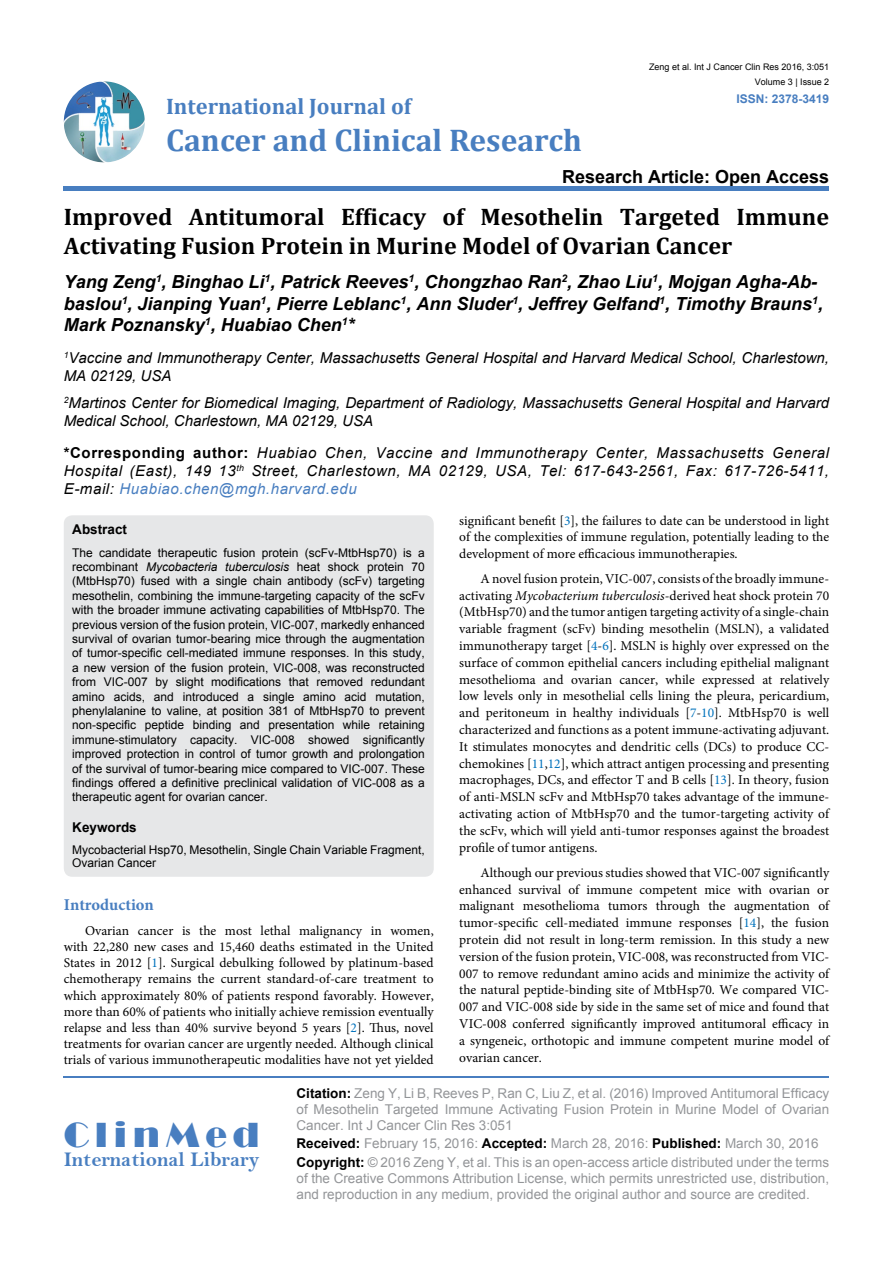
<style>
.page{position:relative;width:893px;height:1263px;background:#fff}
.page>*{position:absolute;margin:0;border:0;box-sizing:border-box;transform-origin:0 0}
.t1{font:36px "Broadway";letter-spacing:.16em;color:#487ec0}
.t2{font:700 31.5px "Cambria";color:#487ec0}
.t3{font:700 24px/28.8px "Cambria";color:#000}
.t4{font:700 22.5px "Cambria";color:#487ec0}
.t5{font:21px "Bell MT Bold";color:#487ec0}
.t6{font:italic 700 18px/21.6px "Arial";color:#000}
.t7{font:700 18px "Arial";color:#000}
.t8{font:700 16.5px "Minion Pro";color:#487ec0}
.t9{font:italic 15px/18px "Arial";color:#000}
.t10{font:13.5px/16.8px "Minion Pro";color:#000;text-align:justify}
.t11{font:13.5px/16.2px "Arial";color:#939598}
.t12{font:700 13.5px "Arial";color:#000}
.t13{font:12px/14.4px "Arial";color:#000;text-align:justify}
.t14{font:700 12px "Arial";color:#487ec0}
.t15{font:9px "Arial";color:#000}
.s1{font-weight:700;font-style:normal}
.s2{color:#487ec0}
.s3{color:#0072bc}
.s4{font-style:italic}
.s5{font-weight:700;color:#000}
</style>
<div class="page">
<img style="left:64px;top:81px;width:81px;height:81px;border-radius:41px">
<div style="left:64px;top:186px;width:765px;height:5px;background:#487ec0"></div>
<hr style="left:64px;top:1076px;width:765px;height:2px;background:#487ec0">
<div style="left:64px;top:515px;width:370px;height:362px;background:#e6e7e8;border-radius:9px"></div>
<p class="t15" style="left:649px;top:61px;width:182px">Zeng et al. Int J Cancer Clin Res 2016, 3:051</p>
<p class="t14" style="left:736px;top:90px;width:94px">ISSN: 2378-3419</p>
<p class="t15" style="left:755px;top:76px;width:76px">Volume 3 | Issue 2</p>
<h3 class="t4" style="left:166px;top:90px;width:247px">International Journal of</h3>
<h2 class="t2" style="left:166px;top:118px;width:417px">Cancer and Clinical Research</h2>
<h3 class="t7" style="left:562px;top:164px;width:269px">Research Article: Open Access</h3>
<h3 class="t3" style="left:64px;top:201px;width:767px">Improved Antitumoral Efficacy of Mesothelin Targeted Immune<br>Activating Fusion Protein in Murine Model of Ovarian Cancer</h3>
<h3 class="t6" style="left:64px;top:271px;width:761px">Yang Zeng<sup>1</sup>, Binghao Li<sup>1</sup>, Patrick Reeves<sup>1</sup>, Chongzhao Ran<sup>2</sup>, Zhao Liu<sup>1</sup>, Mojgan Agha-Ab&shy;baslou<sup>1</sup>, Jianping Yuan<sup>1</sup>, Pierre Leblanc<sup>1</sup>, Ann Sluder<sup>1</sup>, Jeffrey Gelfand<sup>1</sup>, Timothy Brauns<sup>1</sup>,<br>Mark Poznansky<sup>1</sup>, Huabiao Chen<sup>1</sup>*</h3>
<p class="t9" style="left:64px;top:349px;width:767px"><sup>1</sup>Vaccine and Immunotherapy Center, Massachusetts General Hospital and Harvard Medical School, Charlestown,<br>MA 02129, USA</p>
<p class="t9" style="left:64px;top:394px;width:767px"><sup>2</sup>Martinos Center for Biomedical Imaging, Department of Radiology, Massachusetts General Hospital and Harvard<br>Medical School, Charlestown, MA 02129, USA</p>
<p class="t9" style="left:64px;top:444px;width:767px;text-align:justify"><span class="s1">*Corresponding author:</span> Huabiao Chen, Vaccine and Immunotherapy Center, Massachusetts General Hospital (East), 149 13<sup>th</sup> Street, Charlestown, MA 02129, USA, Tel: 617-643-2561, Fax: 617-726-5411, E-mail: <span class="s2">Huabiao.chen@mgh.harvard.edu</span></p>
<p class="t10" style="left:459px;top:513px;width:371px;line-height:16.2px">significant benefit [<span class="s3">3</span>], the failures to date can be understood in light of the complexities of immune regulation, potentially leading to the development of more efficacious immunotherapies.</p>
<p class="t10" style="left:459px;top:570px;width:371px;text-indent:21px">A novel fusion protein, VIC-007, consists of the broadly immune&shy;activating <span class="s4">Mycobacterium tuberculosis</span>-derived heat shock protein 70 (MtbHsp70) and the tumor antigen targeting activity of a single-chain variable fragment (scFv) binding mesothelin (MSLN), a validated immunotherapy target [<span class="s3">4</span>-<span class="s3">6</span>]. MSLN is highly over expressed on the surface of common epithelial cancers including epithelial malignant mesothelioma and ovarian cancer, while expressed at relatively low levels only in mesothelial cells lining the pleura, pericardium, and peritoneum in healthy individuals [<span class="s3">7</span>-<span class="s3">10</span>]. MtbHsp70 is well characterized and functions as a potent immune-activating adjuvant.<br>It stimulates monocytes and dendritic cells (DCs) to produce CC&shy;chemokines [<span class="s3">11</span>,<span class="s3">12</span>], which attract antigen processing and presenting macrophages, DCs, and effector T and B cells [<span class="s3">13</span>]. In theory, fusion of anti-MSLN scFv and MtbHsp70 takes advantage of the immune&shy;activating action of MtbHsp70 and the tumor-targeting activity of the scFv, which will yield anti-tumor responses against the broadest profile of tumor antigens.</p>
<p class="t10" style="left:459px;top:864px;width:371px;text-indent:21px">Although our previous studies showed that VIC-007 significantly enhanced survival of immune competent mice with ovarian or malignant mesothelioma tumors through the augmentation of tumor-specific cell-mediated immune responses [<span class="s3">14</span>], the fusion protein did not result in long-term remission. In this study a new version of the fusion protein, VIC-008, was reconstructed from VIC-007 to remove redundant amino acids and minimize the activity of the natural peptide-binding site of MtbHsp70. We compared VIC-007 and VIC-008 side by side in the same set of mice and found that VIC-008 conferred significantly improved antitumoral efficacy in a syngeneic, orthotopic and immune competent murine model of ovarian cancer.</p>
<p class="t12" style="left:72px;top:520px;width:56px">Abstract</p>
<p class="t13" style="left:72px;top:545px;width:354px">The candidate therapeutic fusion protein (scFv-MtbHsp70) is a recombinant <span class="s4">Mycobacteria tuberculosis</span> heat shock protein 70 (MtbHsp70) fused with a single chain antibody (scFv) targeting mesothelin, combining the immune-targeting capacity of the scFv with the broader immune activating capabilities of MtbHsp70. The previous version of the fusion protein, VIC-007, markedly enhanced survival of ovarian tumor-bearing mice through the augmentation of tumor-specific cell-mediated immune responses. In this study, a new version of the fusion protein, VIC-008, was reconstructed from VIC-007 by slight modifications that removed redundant amino acids, and introduced a single amino acid mutation, phenylalanine to valine, at position 381 of MtbHsp70 to prevent non-specific peptide binding and presentation while retaining immune-stimulatory capacity. VIC-008 showed significantly improved protection in control of tumor growth and prolongation of the survival of tumor-bearing mice compared to VIC-007. These findings offered a definitive preclinical validation of VIC-008 as a therapeutic agent for ovarian cancer.</p>
<p class="t12" style="left:72px;top:818px;width:66px">Keywords</p>
<p class="t13" style="left:72px;top:843px;width:354px;line-height:13.5px">Mycobacterial Hsp70, Mesothelin, Single Chain Variable Fragment,<br>Ovarian Cancer</p>
<p class="t8" style="left:64px;top:893px;width:92px">Introduction</p>
<p class="t10" style="left:64px;top:922px;width:371px;line-height:16.2px;text-indent:21px">Ovarian cancer is the most lethal malignancy in women, with 22,280 new cases and 15,460 deaths estimated in the United States in 2012 [<span class="s3">1</span>]. Surgical debulking followed by platinum-based chemotherapy remains the current standard-of-care treatment to which approximately 80% of patients respond favorably. However, more than 60% of patients who initially achieve remission eventually relapse and less than 40% survive beyond 5 years [<span class="s3">2</span>]. Thus, novel treatments for ovarian cancer are urgently needed. Although clinical trials of various immunotherapeutic modalities have not yet yielded</p>
<h1 class="t1" style="left:64px;top:1113px;width:197px">ClinMed</h1>
<h3 class="t5" style="left:64px;top:1147px;width:197px">International Library</h3>
<p class="t11" style="left:297px;top:1085px;width:534px;text-align:justify"><span class="s5">Citation:</span> Zeng Y, Li B, Reeves P, Ran C, Liu Z, et al. (2016) Improved Antitumoral Efficacy of Mesothelin Targeted Immune Activating Fusion Protein in Murine Model of Ovarian Cancer. Int J Cancer Clin Res 3:051</p>
<p class="t11" style="left:297px;top:1135px;width:534px;line-height:18.3px"><span class="s5">Received:</span> February 15, 2016: <span class="s5">Accepted:</span> March 28, 2016: <span class="s5">Published:</span> March 30, 2016<br><span class="s5">Copyright:</span> © 2016 Zeng Y, et al. This is an open-access article distributed under the terms</p>
<p class="t11" style="left:297px;top:1170px;width:534px">of the Creative Commons Attribution License, which permits unrestricted use, distribution, and reproduction in any medium, provided the original author and source are credited.</p>
</div>
